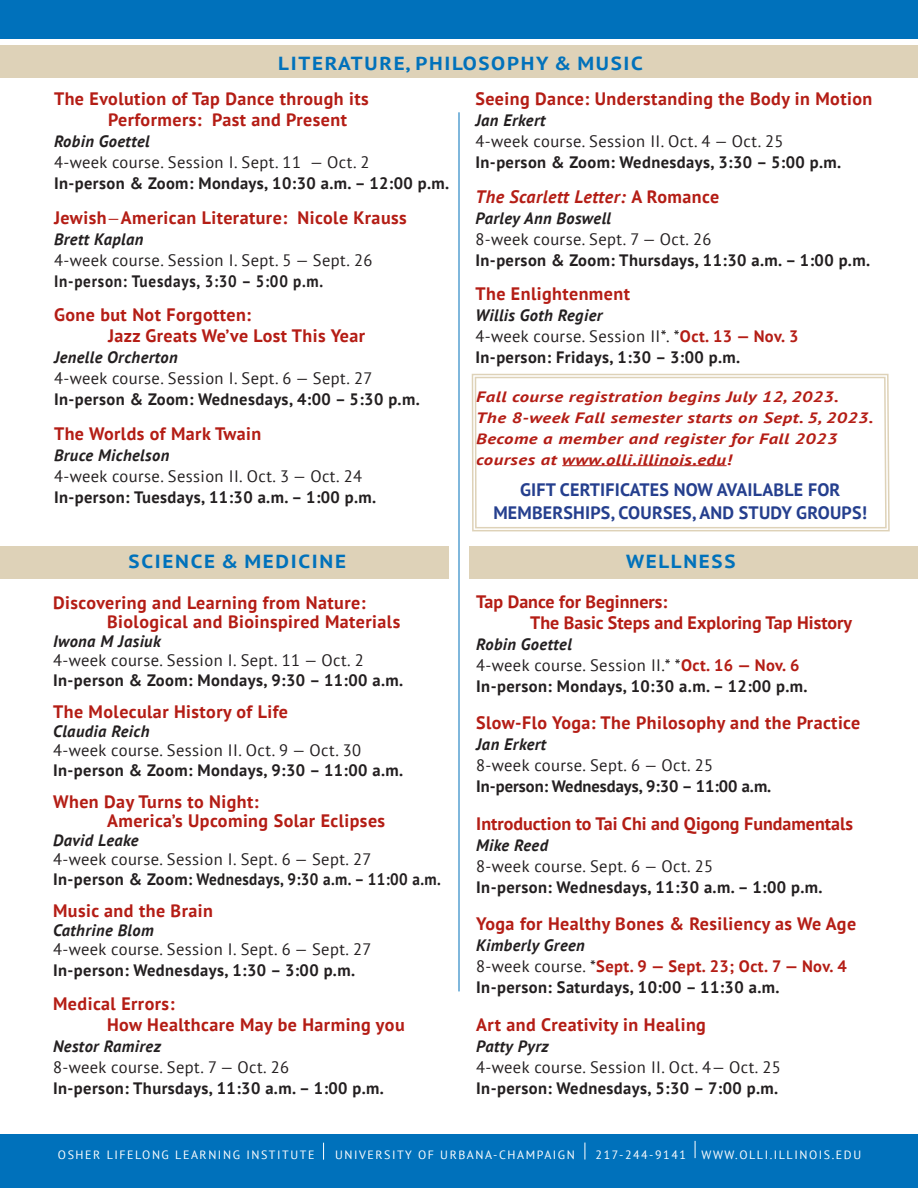
<style>
.page{position:relative;width:918px;height:1188px;background:#fff}
.page>*{position:absolute;margin:0;border:0;box-sizing:border-box;transform-origin:0 0}
.Course_Catagories{font:700 18.9px "PT Sans";letter-spacing:.08em;color:#0071bb;scale:1.11 1}
.Course_Title{font:700 18px "PT Sans";letter-spacing:.025em;color:#b41d15}
.Course_Location{font:700 18px "PT Sans";letter-spacing:.025em;color:#b41d15}
.Course_Title-2{font:700 18px "PT Sans";color:#b41d15}
.Course_Title-3{font:700 18px "PT Sans";letter-spacing:.01em;color:#253f8e}
.Course_Location-2{font:italic 700 18px "PT Sans";letter-spacing:.025em;color:#b41d15}
.Course_Location-3{font:700 16.5px "PT Sans";letter-spacing:.025em;color:#231f20}
.Course_Location-4{font:16.5px "PT Sans";letter-spacing:.025em;color:#231f20}
.Course_Location-5{font:italic 700 16.5px "PT Sans";letter-spacing:.025em;color:#231f20}
.Instructor_Name{font:italic 700 16.5px "PT Sans";letter-spacing:.025em;color:#231f20}
.Course_Location-6{font:700 16.5px "PT Sans";letter-spacing:.025em;color:#b41d15}
.Course_Location-7{font:700 16.5px "PT Sans";color:#231f20}
.Course_Location-8{font:700 16.5px "PT Sans";letter-spacing:.05em;color:#231f20;scale:.92 1}
.Body{font:italic 700 15px/21px "PT Sans";letter-spacing:.025em;color:#b41d15;scale:1.25 1}
.Course_Title-4{font:12px "PT Sans";letter-spacing:.13em;color:#fff}
.s1{font-weight:400;font-size:16.5px}
.s2{font-style:normal}
.s3{font-weight:700;color:#b41d15}
.s4{font-weight:400;color:#231f20}
</style>
<div class="page">
<div style="left:470px;top:546px;width:448px;height:33px;background:#ded2b8"></div>
<div style="left:0;top:0;width:918px;height:38px;background:#0071bb"></div>
<div style="left:0;top:1134px;width:918px;height:54px;background:#0071bb"></div>
<svg style="left:323px;top:1143px;width:1px;height:17px"></svg>
<hr style="left:459px;top:112px;width:1px;height:879px;background:#0071bb">
<div style="left:0;top:46px;width:918px;height:32px;background:#ded2b8"></div>
<div style="left:0;top:546px;width:448px;height:32px;background:#ded2b8"></div>
<svg style="left:471px;top:373px;width:419px;height:787px"></svg>
<svg style="left:474px;top:376px;width:413px;height:153px"></svg>
<p class="Course_Catagories" style="left:278px;top:51px;width:330px">LITERATURE, PHILOSOPHY &amp; MUSIC</p>
<p class="Course_Title" style="left:54px;top:87px;width:316px">The Evolution of Tap Dance through its</p>
<p class="Course_Title" style="left:108px;top:108px;width:241px">Performers: Past and Present</p>
<p class="Instructor_Name" style="left:54px;top:130px;width:97px">Robin Goettel</p>
<p class="Course_Location-4" style="left:54px;top:152px;width:317px">4-week course. Session I. Sept. 11 — Oct. 2</p>
<p class="Course_Location-3" style="left:54px;top:172px;width:397px">In-person &amp; Zoom: Mondays, 10:30 a.m. – 12:00 p.m.</p>
<p class="Course_Title" style="left:54px;top:205px;width:354px">Jewish<span class="s1">—</span>American Literature: Nicole Krauss</p>
<p class="Course_Location-5" style="left:54px;top:228px;width:91px">Brett Kaplan</p>
<p class="Course_Location-4" style="left:54px;top:249px;width:320px">4-week course. Session I. Sept. 5 — Sept. 26</p>
<p class="Course_Location-8" style="left:54px;top:270px;width:294px">In-person: Tuesdays, 3:30 – 5:00 p.m.</p>
<p class="Course_Location" style="left:54px;top:303px;width:199px">Gone but Not Forgotten:</p>
<p class="Course_Location" style="left:108px;top:324px;width:259px">Jazz Greats We’ve Lost This Year</p>
<p class="Course_Location-5" style="left:54px;top:346px;width:125px">Jenelle Orcherton</p>
<p class="Course_Location-4" style="left:54px;top:368px;width:320px">4-week course. Session I. Sept. 6 — Sept. 27</p>
<p class="Course_Location-3" style="left:54px;top:388px;width:367px">In-person &amp; Zoom: Wednesdays, 4:00 – 5:30 p.m.</p>
<p class="Course_Title" style="left:54px;top:421px;width:209px">The Worlds of Mark Twain</p>
<p class="Instructor_Name" style="left:54px;top:444px;width:117px">Bruce Michelson</p>
<p class="Course_Location-4" style="left:54px;top:465px;width:310px">4-week course. Session II. Oct. 3 — Oct. 24</p>
<p class="Course_Location-3" style="left:54px;top:486px;width:324px">In-person: Tuesdays, 11:30 a.m. – 1:00 p.m.</p>
<p class="Course_Location" style="left:475px;top:87px;width:398px">Seeing Dance: Understanding the Body in Motion</p>
<p class="Course_Location-5" style="left:475px;top:109px;width:71px">Jan Erkert</p>
<p class="Course_Location-4" style="left:475px;top:131px;width:310px">4-week course. Session II. Oct. 4 — Oct. 25</p>
<p class="Course_Location-3" style="left:475px;top:151px;width:367px">In-person &amp; Zoom: Wednesdays, 3:30 – 5:00 p.m.</p>
<p class="Course_Location-2" style="left:475px;top:184px;width:245px">The Scarlett Letter: <span class="s2">A Romance</span></p>
<p class="Course_Location-5" style="left:475px;top:207px;width:137px">Parley Ann Boswell</p>
<p class="Course_Location-4" style="left:475px;top:228px;width:238px">8-week course. Sept. 7 — Oct. 26</p>
<p class="Course_Location-3" style="left:475px;top:249px;width:396px">In-person &amp; Zoom: Thursdays, 11:30 a.m. – 1:00 p.m.</p>
<p class="Course_Location" style="left:475px;top:282px;width:156px">The Enlightenment</p>
<p class="Course_Location-5" style="left:475px;top:304px;width:128px">Willis Goth Regier</p>
<p class="Course_Location-4" style="left:475px;top:326px;width:324px">4-week course. Session II*. *<span class="s3">Oct. 13 — Nov. 3</span></p>
<p class="Course_Location-3" style="left:475px;top:346px;width:266px">In-person: Fridays, 1:30 – 3:00 p.m.</p>
<p class="Body" style="left:476px;top:386px;width:319px">Fall course registration begins July 12, 2023.<br>The 8-week Fall semester starts on Sept. 5, 2023.</p>
<p class="Body" style="left:476px;top:428px;width:290px">Become a member and register for Fall 2023 courses at www.olli.illinois.edu!</p>
<p class="Course_Title-3" style="left:520px;top:478px;width:322px">GIFT CERTIFICATES NOW AVAILABLE FOR</p>
<p class="Course_Title-3" style="left:493px;top:500px;width:375px">MEMBERSHIPS, COURSES, AND STUDY GROUPS!</p>
<p class="Course_Catagories" style="left:129px;top:549px;width:197px">SCIENCE &amp; MEDICINE</p>
<p class="Course_Title" style="left:53px;top:591px;width:314px">Discovering and Learning from Nature:</p>
<p class="Course_Title" style="left:107px;top:610px;width:295px">Biological and Bioinspired Materials</p>
<p class="Instructor_Name" style="left:53px;top:631px;width:109px">Iwona M Jasiuk</p>
<p class="Course_Location-4" style="left:53px;top:650px;width:312px">4-week course. Session I. Sept. 11 — Oct. 2</p>
<p class="Course_Location-3" style="left:53px;top:669px;width:352px">In-person &amp; Zoom: Mondays, 9:30 – 11:00 a.m.</p>
<p class="Course_Title" style="left:53px;top:700px;width:236px">The Molecular History of Life</p>
<p class="Instructor_Name" style="left:53px;top:721px;width:98px">Claudia Reich</p>
<p class="Course_Location-4" style="left:53px;top:740px;width:310px">4-week course. Session II. Oct. 9 — Oct. 30</p>
<p class="Course_Location-3" style="left:53px;top:759px;width:352px">In-person &amp; Zoom: Mondays, 9:30 – 11:00 a.m.</p>
<p class="Course_Title" style="left:53px;top:790px;width:207px">When Day Turns to Night:</p>
<p class="Course_Title" style="left:107px;top:809px;width:280px">America’s Upcoming Solar Eclipses</p>
<p class="Course_Location-5" style="left:53px;top:829px;width:87px">David Leake</p>
<p class="Course_Location-4" style="left:53px;top:848px;width:320px">4-week course. Session I. Sept. 6 — Sept. 27</p>
<p class="Course_Location-3" style="left:53px;top:868px;width:389px">In-person &amp; Zoom: Wednesdays, 9:30 a.m. – 11:00 a.m.</p>
<p class="Course_Location" style="left:53px;top:899px;width:161px">Music and the Brain</p>
<p class="Course_Location-5" style="left:53px;top:919px;width:102px">Cathrine Blom</p>
<p class="Course_Location-4" style="left:53px;top:938px;width:320px">4-week course. Session I. Sept. 6 — Sept. 27</p>
<p class="Course_Location-3" style="left:53px;top:959px;width:304px">In-person: Wednesdays, 1:30 – 3:00 p.m.</p>
<p class="Course_Location" style="left:53px;top:992px;width:123px">Medical Errors:</p>
<p class="Course_Location" style="left:107px;top:1013px;width:299px">How Healthcare May be Harming you</p>
<p class="Course_Location-5" style="left:53px;top:1036px;width:109px">Nestor Ramirez</p>
<p class="Course_Location-4" style="left:53px;top:1057px;width:238px">8-week course. Sept. 7 — Oct. 26</p>
<p class="Course_Location-3" style="left:53px;top:1078px;width:332px">In-person: Thursdays, 11:30 a.m. – 1:00 p.m.</p>
<p class="Course_Catagories" style="left:626px;top:549px;width:100px">WELLNESS</p>
<p class="Course_Title-2" style="left:476px;top:590px;width:193px">Tap Dance for Beginners:</p>
<p class="Course_Title-2" style="left:530px;top:611px;width:323px">The Basic Steps and Exploring Tap History</p>
<p class="Course_Location-5" style="left:476px;top:633px;width:97px">Robin Goettel</p>
<p class="Course_Location-4" style="left:476px;top:654px;width:325px">4-week course. Session II.* *<span class="s3">Oct. 16 — Nov. 6</span></p>
<p class="Course_Location-3" style="left:476px;top:675px;width:333px">In-person: Mondays, 10:30 a.m. – 12:00 p.m.</p>
<p class="Course_Title" style="left:476px;top:711px;width:386px">Slow-Flo Yoga: The Philosophy and the Practice</p>
<p class="Course_Location-5" style="left:476px;top:734px;width:71px">Jan Erkert</p>
<p class="Course_Location-4" style="left:476px;top:755px;width:238px">8-week course. Sept. 6 — Oct. 25</p>
<p class="Course_Location-7" style="left:476px;top:776px;width:297px">In-person: Wednesdays, 9:30 – 11:00 a.m.</p>
<p class="Course_Title-2" style="left:476px;top:812px;width:378px">Introduction to Tai Chi and Qigong Fundamentals</p>
<p class="Course_Location-5" style="left:476px;top:834px;width:73px">Mike Reed</p>
<p class="Course_Location-4" style="left:476px;top:855px;width:238px">8-week course. Sept. 6 — Oct. 25</p>
<p class="Course_Location-3" style="left:476px;top:876px;width:348px">In-person: Wednesdays, 11:30 a.m. – 1:00 p.m.</p>
<p class="Course_Title" style="left:476px;top:912px;width:382px">Yoga for Healthy Bones &amp; Resiliency as We Age</p>
<p class="Course_Location-5" style="left:476px;top:935px;width:110px">Kimberly Green</p>
<p class="Course_Location-6" style="left:476px;top:956px;width:372px"><span class="s4">8-week course. *</span>Sept. 9 — Sept. 23; Oct. 7 — Nov. 4</p>
<p class="Course_Location-3" style="left:476px;top:977px;width:305px">In-person: Saturdays, 10:00 – 11:30 a.m.</p>
<p class="Course_Title" style="left:476px;top:1013px;width:231px">Art and Creativity in Healing</p>
<p class="Course_Location-5" style="left:476px;top:1035px;width:74px">Patty Pyrz</p>
<p class="Course_Location-4" style="left:476px;top:1056px;width:306px">4-week course. Session II. Oct. 4— Oct. 25</p>
<p class="Course_Location-3" style="left:476px;top:1077px;width:304px">In-person: Wednesdays, 5:30 – 7:00 p.m.</p>
<p class="Course_Title-4" style="left:58px;top:1147px;width:258px">OSHER LIFELONG LEARNING INSTITUTE</p>
<p class="Course_Title-4" style="left:335px;top:1147px;width:241px">UNIVERSITY OF URBANA-CHAMPAIGN</p>
<p class="Course_Title-4" style="left:596px;top:1147px;width:92px">217-244-9141</p>
<p class="Course_Title-4" style="left:702px;top:1147px;width:161px">WWW.OLLI.ILLINOIS.EDU</p>
</div>
